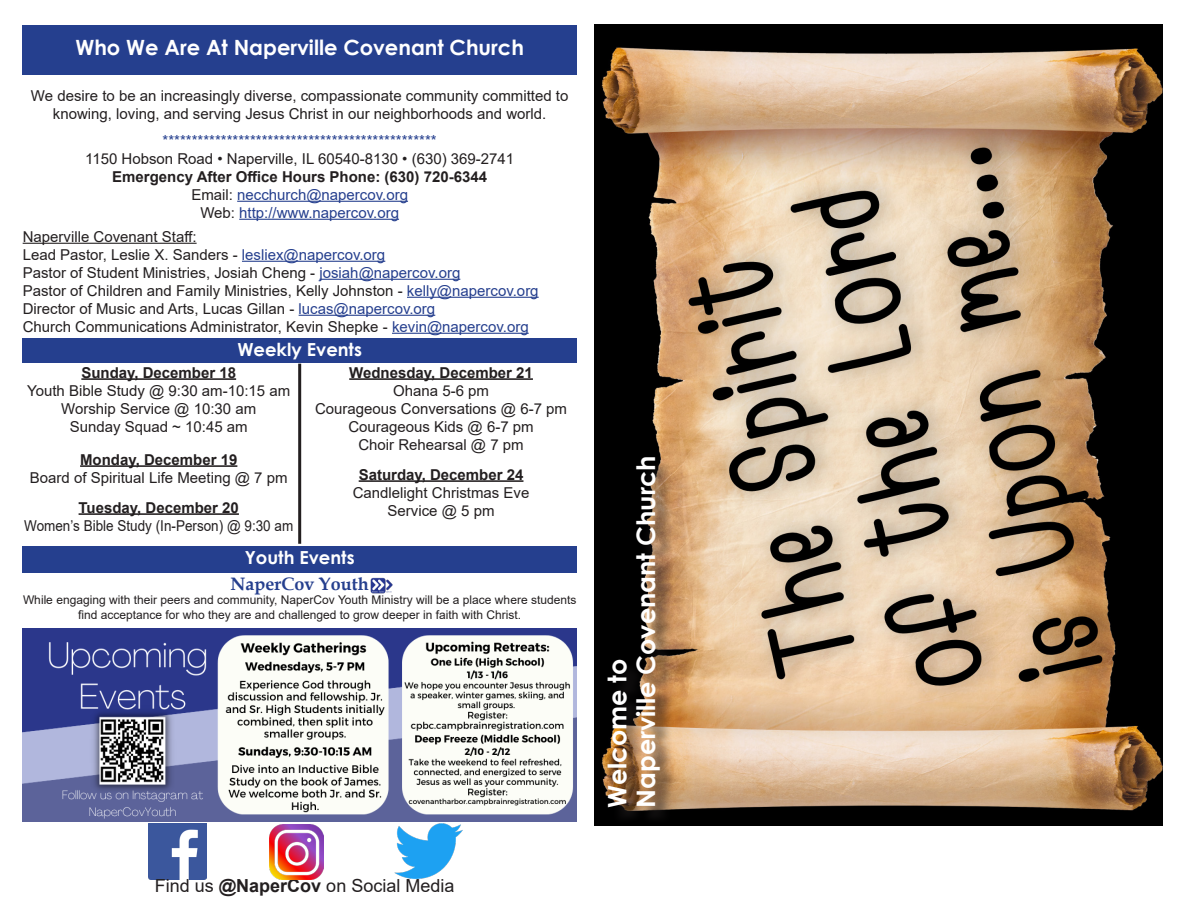
<style>
.page{position:relative;width:1188px;height:918px;background:#fff}
.page>*{position:absolute;margin:0;border:0;box-sizing:border-box;transform-origin:0 0}
.t1{font:700 25.5px "Century Gothic";color:#fff}
.t2{font:700 21px "Century Gothic";color:#fff}
.t3{font:18px "Arial";color:#231f20}
.t4{font:700 18px "Century Gothic";color:#fff}
.t5{font:700 18px "Book Antiqua";color:#253f8e}
.t6{font:15px/18px "Arial";color:#231f20;text-align:center}
.t7{font:700 15px/18px "Arial";color:#231f20;text-align:center}
.t8{font:15px "Arial";color:#253f8e}
.t9{font:15px "Arial";color:#231f20;scale:.9 1}
.t10{font:12px/15px "Arial";color:#231f20;text-align:center}
.s1{color:#231f20}
.s2{color:#253f8e}
.s3{font-weight:400}
.s4{font-weight:700}
</style>
<div class="page">
<div style="left:23px;top:25px;width:554px;height:50px;background:#253f8e"></div>
<div style="left:23px;top:546px;width:554px;height:27px;background:#253f8e"></div>
<img style="left:395px;top:824px;width:67px;height:54px">
<img style="left:149px;top:824px;width:57px;height:55px">
<img style="left:269px;top:825px;width:55px;height:54px">
<img style="left:594px;top:25px;width:568px;height:801px">
<img style="left:370px;top:577px;width:23px;height:16px">
<img style="left:23px;top:629px;width:554px;height:192px">
<div style="left:611px;top:460px;width:68px;height:365px;background:#231f20;opacity:.75"></div>
<div style="left:23px;top:339px;width:554px;height:24px;background:#253f8e"></div>
<hr style="left:237px;top:201px;width:171px;height:1px;background:#253f8e">
<hr style="left:239px;top:219px;width:160px;height:1px;background:#253f8e">
<hr style="left:23px;top:243px;width:174px;height:1px;background:#231f20">
<hr style="left:242px;top:261px;width:143px;height:1px;background:#253f8e">
<hr style="left:319px;top:279px;width:141px;height:1px;background:#253f8e">
<hr style="left:407px;top:297px;width:132px;height:1px;background:#253f8e">
<hr style="left:299px;top:315px;width:136px;height:1px;background:#253f8e">
<hr style="left:392px;top:333px;width:137px;height:1px;background:#253f8e">
<hr style="left:298px;top:364px;width:3px;height:180px;background:#231f20">
<hr style="left:81px;top:378px;width:155px;height:2px;background:#231f20">
<hr style="left:80px;top:465px;width:157px;height:2px;background:#231f20">
<hr style="left:79px;top:513px;width:160px;height:2px;background:#231f20">
<hr style="left:349px;top:378px;width:184px;height:2px;background:#231f20">
<hr style="left:359px;top:480px;width:164px;height:2px;background:#231f20">
<p class="t2" style="left:75px;top:32px;width:450px">Who We Are At Naperville Covenant Church</p>
<p class="t6" style="left:31px;top:86px;width:539px">We desire to be an increasingly diverse, compassionate community committed to</p>
<p class="t6" style="left:53px;top:104px;width:495px">knowing, loving, and serving Jesus Christ in our neighborhoods and world.</p>
<p class="t8" style="left:163px;top:130px;width:276px">***********************************************</p>
<p class="t6" style="left:85px;top:149px;width:431px">1150 Hobson Road • Naperville, IL 60540-8130 • (630) 369-2741</p>
<p class="t7" style="left:112px;top:168px;width:376px">Emergency After Office Hours Phone: (630) 720-6344</p>
<p class="t8" style="left:191px;top:184px;width:218px"><span class="s1">Email:</span> necchurch@napercov.org</p>
<p class="t8" style="left:200px;top:202px;width:200px"><span class="s1">Web:</span> http://www.napercov.org</p>
<p class="t6" style="left:23px;top:227px;width:175px">Naperville Covenant Staff:</p>
<p class="t6" style="left:23px;top:245px;width:364px">Lead Pastor, Leslie X. Sanders - <span class="s2">lesliex@napercov.org</span></p>
<p class="t6" style="left:23px;top:263px;width:439px">Pastor of Student Ministries, Josiah Cheng - <span class="s2">josiah@napercov.org</span></p>
<p class="t6" style="left:23px;top:281px;width:517px">Pastor of Children and Family Ministries, Kelly Johnston - <span class="s2">kelly@napercov.org</span></p>
<p class="t6" style="left:23px;top:299px;width:414px">Director of Music and Arts, Lucas Gillan - <span class="s2">lucas@napercov.org</span></p>
<p class="t6" style="left:23px;top:317px;width:508px">Church Communications Administrator, Kevin Shepke - <span class="s2">kevin@napercov.org</span></p>
<p class="t7" style="left:81px;top:363px;width:156px">Sunday, December 18</p>
<p class="t6" style="left:27px;top:381px;width:265px">Youth Bible Study @ 9:30 am-10:15 am</p>
<p class="t6" style="left:61px;top:399px;width:197px">Worship Service @ 10:30 am</p>
<p class="t6" style="left:70px;top:417px;width:180px">Sunday Squad ~ 10:45 am</p>
<p class="t7" style="left:80px;top:450px;width:159px">Monday, December 19</p>
<p class="t6" style="left:30px;top:468px;width:259px">Board of Spiritual Life Meeting @ 7 pm</p>
<p class="t7" style="left:79px;top:498px;width:162px">Tuesday, December 20</p>
<p class="t9" style="left:24px;top:515px;width:300px">Women’s Bible Study (In-Person) @ 9:30 am</p>
<p class="t4" style="left:237px;top:336px;width:126px">Weekly Events</p>
<p class="t7" style="left:349px;top:363px;width:185px">Wednesday, December 21<br><span class="s3">Ohana 5-6 pm</span></p>
<p class="t6" style="left:315px;top:399px;width:253px">Courageous Conversations @ 6-7 pm<br>Courageous Kids @ 6-7 pm</p>
<p class="t6" style="left:358px;top:435px;width:167px">Choir Rehearsal @ 7 pm</p>
<p class="t6" style="left:353px;top:465px;width:178px"><span class="s4">Saturday, December 24<br></span>Candlelight Christmas Eve</p>
<p class="t6" style="left:388px;top:501px;width:108px">Service @ 5 pm</p>
<p class="t4" style="left:245px;top:544px;width:111px">Youth Events</p>
<p class="t5" style="left:230px;top:572px;width:140px">NaperCov Youth</p>
<p class="t10" style="left:23px;top:592px;width:555px">While engaging with their peers and community, NaperCov Youth Ministry will be a place where students find acceptance for who they are and challenged to grow deeper in faith with Christ.</p>
<p class="t3" style="left:155px;top:874px;width:301px">Find us <span class="s4">@NaperCov</span> on Social Media</p>
<p class="t1" style="left:598px;top:808px;width:151px;rotate:-90deg">Welcome to</p>
<p class="t1" style="left:627px;top:808px;width:354px;rotate:-90deg">Naperville Covenant Church</p>
</div>
